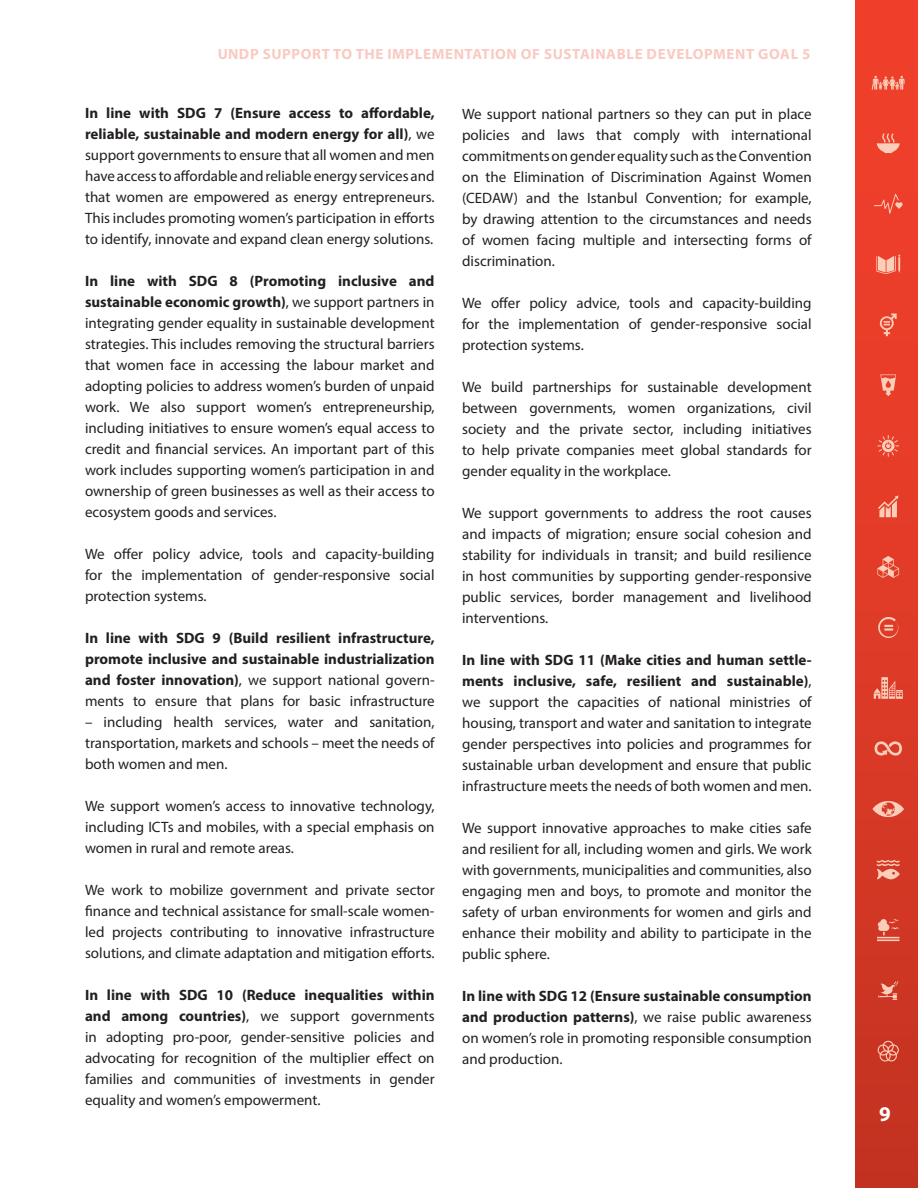
<style>
.page{position:relative;width:918px;height:1188px;background:#fff}
.page>*{position:absolute;margin:0;border:0;box-sizing:border-box;transform-origin:0 0}
.t1{font:700 21px "Myriad Pro";color:#fff}
.t2{font:15px/21px "Myriad Pro";color:#231f20;text-align:justify}
.t3{font:700 15px/21px "Myriad Pro";color:#231f20;text-align:justify}
.t4{font:700 15px "Myriad Pro";letter-spacing:.04em;color:#f7a698}
.s1{font-weight:700}
.s2{font-weight:400}
</style>
<div class="page">
<div style="left:856px;top:0;width:62px;height:1188px;background:linear-gradient(to bottom,#f5412c,#c63322)"></div>
<svg style="left:875px;top:741px;width:27px;height:15px"></svg>
<svg style="left:877px;top:133px;width:23px;height:20px"></svg>
<svg style="left:878px;top:496px;width:21px;height:21px"></svg>
<svg style="left:880px;top:313px;width:17px;height:23px"></svg>
<svg style="left:876px;top:255px;width:24px;height:19px"></svg>
<svg style="left:877px;top:616px;width:22px;height:22px"></svg>
<svg style="left:878px;top:1041px;width:21px;height:21px"></svg>
<svg style="left:877px;top:435px;width:22px;height:22px"></svg>
<svg style="left:874px;top:677px;width:29px;height:22px"></svg>
<svg style="left:872px;top:801px;width:32px;height:16px"></svg>
<svg style="left:880px;top:374px;width:16px;height:22px"></svg>
<svg style="left:877px;top:860px;width:23px;height:19px"></svg>
<svg style="left:874px;top:194px;width:29px;height:20px"></svg>
<svg style="left:872px;top:76px;width:33px;height:14px"></svg>
<svg style="left:877px;top:556px;width:22px;height:22px"></svg>
<svg style="left:878px;top:981px;width:20px;height:19px"></svg>
<svg style="left:877px;top:919px;width:22px;height:22px"></svg>
<p class="t4" style="left:217px;top:44px;width:595px">UNDP SUPPORT TO THE IMPLEMENTATION OF SUSTAINABLE DEVELOPMENT GOAL 5</p>
<p class="t2" style="left:85px;top:102px;width:351px"><span class="s1">In line with SDG 7 (Ensure access to affordable, reliable, sustainable and modern energy for all)</span>, we support governments to ensure that all women and men have access to affordable and reliable energy services and that women are empowered as energy entrepreneurs.<br>This includes promoting women’s participation in efforts to identify, innovate and expand clean energy solutions.</p>
<p class="t2" style="left:85px;top:270px;width:351px"><span class="s1">In line with SDG 8 (Promoting inclusive and sustainable economic growth)</span>, we support partners in integrating gender equality in sustainable development strategies. This includes removing the structural barriers that women face in accessing the labour market and adopting policies to address women’s burden of unpaid work. We also support women’s entrepreneurship, including initiatives to ensure women’s equal access to credit and financial services. An important part of this work includes supporting women’s participation in and ownership of green businesses as well as their access to ecosystem goods and services.</p>
<p class="t2" style="left:85px;top:543px;width:351px">We offer policy advice, tools and capacity-building for the implementation of gender-responsive social protection systems.</p>
<p class="t3" style="left:85px;top:627px;width:351px">In line with SDG 9 (Build resilient infrastructure, promote inclusive and sustainable industrialization and foster innovation)<span class="s2">, we support national govern&shy;ments to ensure that plans for basic infrastructure</span></p>
<p class="t2" style="left:85px;top:711px;width:351px">– including health services, water and sanitation, transportation, markets and schools – meet the needs of both women and men.</p>
<p class="t2" style="left:85px;top:795px;width:351px">We support women’s access to innovative technology, including ICTs and mobiles, with a special emphasis on women in rural and remote areas.</p>
<p class="t2" style="left:85px;top:879px;width:351px">We work to mobilize government and private sector finance and technical assistance for small-scale women&shy;led projects contributing to innovative infrastructure solutions, and climate adaptation and mitigation efforts.</p>
<p class="t2" style="left:85px;top:984px;width:351px"><span class="s1">In line with SDG 10 (Reduce inequalities within and among countries)</span>, we support governments in adopting pro-poor, gender-sensitive policies and advocating for recognition of the multiplier effect on families and communities of investments in gender equality and women’s empowerment.</p>
<p class="t2" style="left:462px;top:103px;width:351px">We support national partners so they can put in place policies and laws that comply with international commitments on gender equality such as the Convention on the Elimination of Discrimination Against Women (CEDAW) and the Istanbul Convention; for example, by drawing attention to the circumstances and needs of women facing multiple and intersecting forms of discrimination.</p>
<p class="t2" style="left:462px;top:292px;width:351px">We offer policy advice, tools and capacity-building for the implementation of gender-responsive social protection systems.</p>
<p class="t2" style="left:462px;top:376px;width:351px">We build partnerships for sustainable development between governments, women organizations, civil society and the private sector, including initiatives to help private companies meet global standards for gender equality in the workplace.</p>
<p class="t2" style="left:462px;top:502px;width:351px">We support governments to address the root causes and impacts of migration; ensure social cohesion and stability for individuals in transit; and build resilience in host communities by supporting gender-responsive public services, border management and livelihood interventions.</p>
<p class="t2" style="left:462px;top:649px;width:351px"><span class="s1">In line with SDG 11 (Make cities and human settle&shy;ments inclusive, safe, resilient and sustainable)</span>, we support the capacities of national ministries of housing, transport and water and sanitation to integrate gender perspectives into policies and programmes for sustainable urban development and ensure that public infrastructure meets the needs of both women and men.</p>
<p class="t2" style="left:462px;top:817px;width:351px">We support innovative approaches to make cities safe and resilient for all, including women and girls. We work with governments, municipalities and communities, also engaging men and boys, to promote and monitor the safety of urban environments for women and girls and enhance their mobility and ability to participate in the public sphere.</p>
<p class="t2" style="left:462px;top:985px;width:351px"><span class="s1">In line with SDG 12 (Ensure sustainable consumption and production patterns)</span>, we raise public awareness on women’s role in promoting responsible consumption and production.</p>
<h1 class="t1" style="left:879px;top:1100px;width:13px">9</h1>
</div>
